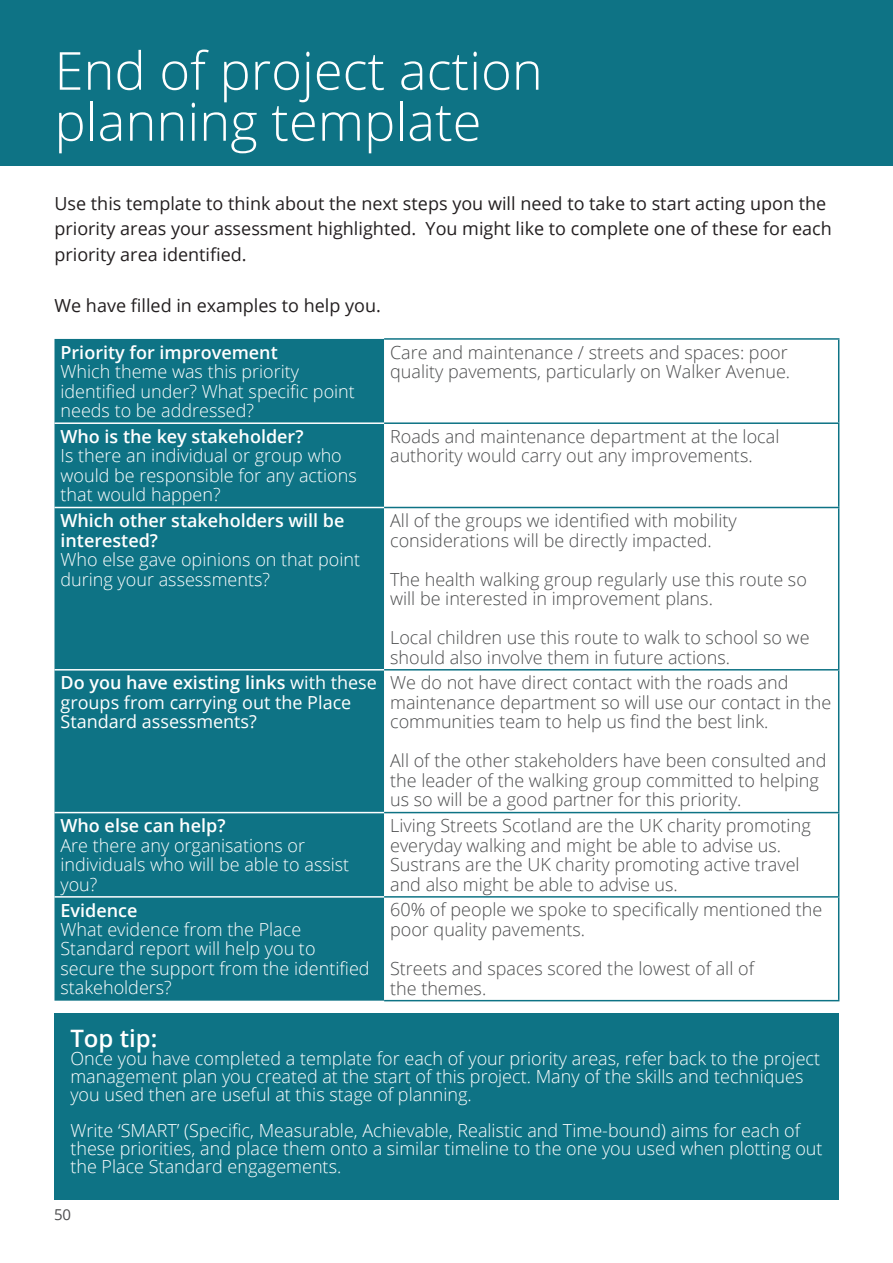
<style>
.page{position:relative;width:893px;height:1263px;background:#fff}
.page>*{position:absolute;margin:0;border:0;box-sizing:border-box;transform-origin:0 0}
.t1{font:300 52.5px/51px "Open Sans";color:#fff}
.Intro_Heading_1{font:600 24px "Open Sans";color:#fff}
.TEXT_body{font:300 18px/19.5px "Open Sans";color:#4b4c4d}
.TEXT_body-2{font:300 18px/19.5px "Open Sans";color:#fff}
.Intro_Heading_1-2{font:18px/25.5px "Open Sans";color:#231f20}
.TEXT_body-3{font:600 18px/19.5px "Open Sans";color:#fff}
.TEXT_body-4{font:18px/19.5px "Open Sans";color:#fff}
.t2{font:15px "Open Sans";color:#4b4c4d}
.s1{font-weight:600}
</style>
<div class="page">
<div style="left:0;top:0;width:893px;height:166px;background:#0e7385"></div>
<div style="left:54px;top:339px;width:330px;height:662px;background:#0e7385"></div>
<svg style="left:384px;top:506px;width:454px;height:494px"></svg>
<hr style="left:54px;top:422px;width:330px;height:2px;background:#fff">
<hr style="left:54px;top:507px;width:330px;height:1px;background:#fff">
<hr style="left:54px;top:669px;width:330px;height:1px;background:#fff">
<hr style="left:54px;top:812px;width:330px;height:1px;background:#fff">
<hr style="left:54px;top:896px;width:330px;height:2px;background:#fff">
<hr style="left:384px;top:338px;width:455px;height:2px;background:#0e7385">
<hr style="left:838px;top:340px;width:1px;height:82px;background:#0e7385">
<hr style="left:384px;top:422px;width:455px;height:2px;background:#0e7385">
<hr style="left:838px;top:424px;width:1px;height:83px;background:#0e7385">
<hr style="left:384px;top:507px;width:455px;height:1px;background:#0e7385">
<hr style="left:838px;top:508px;width:1px;height:161px;background:#0e7385">
<hr style="left:384px;top:669px;width:455px;height:1px;background:#0e7385">
<hr style="left:838px;top:670px;width:1px;height:142px;background:#0e7385">
<hr style="left:384px;top:812px;width:455px;height:1px;background:#0e7385">
<hr style="left:838px;top:813px;width:1px;height:83px;background:#0e7385">
<hr style="left:384px;top:896px;width:455px;height:2px;background:#0e7385">
<hr style="left:838px;top:898px;width:1px;height:102px;background:#0e7385">
<hr style="left:384px;top:1000px;width:455px;height:1px;background:#0e7385">
<div style="left:54px;top:1013px;width:785px;height:186px;background:#0e7385"></div>
<p class="t1" style="left:54px;top:44px;width:490px">End of project action planning template</p>
<p class="Intro_Heading_1-2" style="left:54px;top:190px;width:779px">Use this template to think about the next steps you will need to take to start acting upon the priority areas your assessment highlighted. You might like to complete one of these for each priority area identified.</p>
<p class="Intro_Heading_1-2" style="left:54px;top:292px;width:328px">We have filled in examples to help you.</p>
<p class="TEXT_body-3" style="left:60px;top:342px;width:219px">Priority for improvement</p>
<p class="TEXT_body-2" style="left:60px;top:361px;width:296px">Which theme was this priority identified under? What specific point needs to be addressed?</p>
<p class="TEXT_body" style="left:390px;top:342px;width:402px">Care and maintenance / streets and spaces: poor quality pavements, particularly on Walker Avenue.</p>
<p class="TEXT_body-3" style="left:60px;top:426px;width:245px">Who is the key stakeholder?</p>
<p class="TEXT_body-2" style="left:60px;top:446px;width:298px">Is there an individual or group who would be responsible for any actions that would happen?</p>
<p class="TEXT_body-3" style="left:60px;top:510px;width:286px">Which other stakeholders will be interested?</p>
<p class="TEXT_body-2" style="left:60px;top:549px;width:301px">Who else gave opinions on that point during your assessments?</p>
<p class="TEXT_body" style="left:390px;top:426px;width:391px">Roads and maintenance department at the local authority would carry out any improvements.</p>
<p class="TEXT_body" style="left:390px;top:510px;width:348px">All of the groups we identified with mobility considerations will be directly impacted.</p>
<p class="TEXT_body" style="left:390px;top:569px;width:418px">The health walking group regularly use this route so will be interested in improvement plans.</p>
<p class="TEXT_body" style="left:390px;top:627px;width:421px">Local children use this route to walk to school so we should also involve them in future actions.</p>
<p class="TEXT_body-4" style="left:60px;top:673px;width:318px"><span class="s1">Do you have existing links</span> with these groups from carrying out the Place<br>Standard assessments?</p>
<p class="TEXT_body" style="left:390px;top:673px;width:443px">We do not have direct contact with the roads and maintenance department so will use our contact in the communities team to help us find the best link.</p>
<p class="TEXT_body" style="left:390px;top:751px;width:438px">All of the other stakeholders have been consulted and the leader of the walking group committed to helping us so will be a good partner for this priority.</p>
<p class="TEXT_body-3" style="left:60px;top:815px;width:166px">Who else can help?</p>
<p class="TEXT_body-2" style="left:60px;top:835px;width:290px">Are there any organisations or individuals who will be able to assist you?</p>
<p class="TEXT_body" style="left:390px;top:815px;width:422px">Living Streets Scotland are the UK charity promoting everyday walking and might be able to advise us.<br>Sustrans are the UK charity promoting active travel and also might be able to advise us.</p>
<p class="TEXT_body-3" style="left:60px;top:900px;width:78px">Evidence</p>
<p class="TEXT_body-2" style="left:60px;top:919px;width:311px">What evidence from the Place<br>Standard report will help you to secure the support from the identified stakeholders?</p>
<p class="TEXT_body" style="left:390px;top:900px;width:434px">60% of people we spoke to specifically mentioned the poor quality pavements.</p>
<p class="TEXT_body" style="left:390px;top:958px;width:365px">Streets and spaces scored the lowest of all of the themes.</p>
<p class="Intro_Heading_1" style="left:70px;top:1022px;width:89px">Top tip:</p>
<p class="TEXT_body-2" style="left:70px;top:1049px;width:751px;line-height:18px">Once you have completed a template for each of your priority areas, refer back to the project management plan you created at the start of this project. Many of the skills and techniques you used then are useful at this stage of planning.</p>
<p class="TEXT_body-2" style="left:70px;top:1121px;width:754px;line-height:18px">Write ‘SMART’ (Specific, Measurable, Achievable, Realistic and Time-bound) aims for each of these priorities, and place them onto a similar timeline to the one you used when plotting out the Place Standard engagements.</p>
<p class="t2" style="left:54px;top:1205px;width:19px">50</p>
</div>
